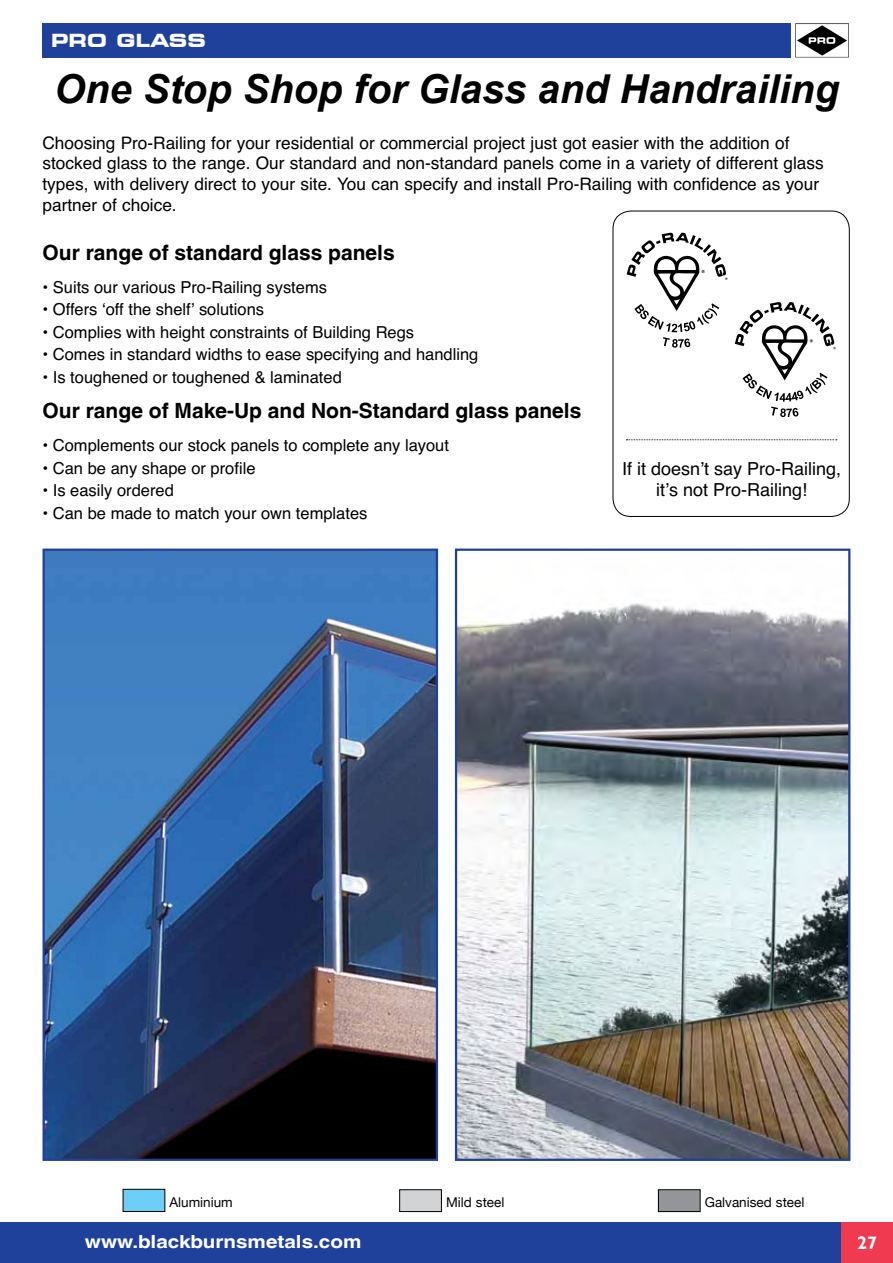
<style>
.page{position:relative;width:893px;height:1263px;background:#fff}
.page>*{position:absolute;margin:0;border:0;box-sizing:border-box;transform-origin:0 0}
.t1{font:italic 700 39.9px "Arial";color:#000}
.t2{font:700 21px "Helvetica LT";color:#000}
.t3{font:18px/21.6px "Helvetica";color:#000;text-align:center}
.t4{font:700 18px "Helvetica LT";color:#fff;scale:1.15 1}
.t5{font:700 expanded 18px "Square 721 BT";color:#fff}
.t6{font:700 18px "Gill Sans";color:#fff}
.t7{font:17.25px/20.7px "Helvetica";color:#000}
.t8{font:16.5px "Helvetica";color:#000}
.t9{font:13.5px "Helvetica Neue";color:#000}
</style>
<div class="page">
<div style="left:0;top:1222px;width:893px;height:41px;background:#20419b"></div>
<div style="left:400px;top:1190px;width:41px;height:21px;background:#d1d3d4"></div>
<div style="left:399px;top:1189px;width:43px;height:23px;border:1px solid #000"></div>
<div style="left:658px;top:1190px;width:42px;height:21px;background:#939598"></div>
<div style="left:658px;top:1189px;width:42px;height:23px;border:1px solid #000"></div>
<div style="left:123px;top:1189px;width:42px;height:22px;background:#6dcff6"></div>
<div style="left:123px;top:1189px;width:42px;height:23px;border:1px solid #000"></div>
<div style="left:841px;top:1222px;width:52px;height:41px;background:#ef3a4f"></div>
<div style="left:43px;top:23px;width:748px;height:34px;background:#20419b"></div>
<svg style="left:795px;top:23px;width:54px;height:34px"></svg>
<img style="left:46px;top:552px;width:389px;height:606px">
<div style="left:43px;top:549px;width:395px;height:612px;border:2px solid #20419b"></div>
<img style="left:458px;top:603px;width:389px;height:555px">
<div style="left:455px;top:549px;width:395px;height:612px;border:2px solid #20419b"></div>
<svg style="left:735px;top:302px;width:101px;height:115px"></svg>
<svg style="left:627px;top:233px;width:100px;height:115px"></svg>
<div style="left:613px;top:211px;width:237px;height:306px;border:1px solid #000;border-radius:18px"></div>
<svg style="left:626px;top:439px;width:211px;height:1px"></svg>
<p class="t5" style="left:51px;top:30px;width:156px">PRO GLASS</p>
<h1 class="t1" style="left:54px;top:63px;width:787px">One Stop Shop for Glass and Handrailing</h1>
<p class="t7" style="left:43px;top:133px;width:783px">Choosing Pro-Railing for your residential or commercial project just got easier with the addition of stocked glass to the range. Our standard and non-standard panels come in a variety of different glass types, with delivery direct to your site. You can specify and install Pro-Railing with confidence as your partner of choice.</p>
<p class="t2" style="left:43px;top:239px;width:354px">Our range of standard glass panels</p>
<p class="t8" style="left:43px;top:274px;width:286px">• Suits our various Pro-Railing systems</p>
<p class="t8" style="left:43px;top:297px;width:223px">• Offers ‘off the shelf’ solutions</p>
<p class="t8" style="left:43px;top:319px;width:373px">• Complies with height constraints of Building Regs</p>
<p class="t8" style="left:43px;top:342px;width:437px">• Comes in standard widths to ease specifying and handling</p>
<p class="t8" style="left:43px;top:364px;width:301px">• Is toughened or toughened &amp; laminated</p>
<p class="t2" style="left:43px;top:398px;width:540px">Our range of Make-Up and Non-Standard glass panels</p>
<p class="t8" style="left:43px;top:433px;width:408px">• Complements our stock panels to complete any layout</p>
<p class="t8" style="left:43px;top:455px;width:215px">• Can be any shape or profile</p>
<p class="t8" style="left:43px;top:478px;width:133px">• Is easily ordered</p>
<p class="t8" style="left:43px;top:500px;width:326px">• Can be made to match your own templates</p>
<p class="t3" style="left:622px;top:458px;width:221px">If it doesn’t say Pro-Railing, it’s not Pro-Railing!</p>
<p class="t9" style="left:169px;top:1194px;width:65px">Aluminium</p>
<p class="t9" style="left:446px;top:1194px;width:60px">Mild steel</p>
<p class="t9" style="left:705px;top:1194px;width:101px">Galvanised steel</p>
<p class="t4" style="left:85px;top:1230px;width:242px">www.blackburnsmetals.com</p>
<p class="t6" style="left:857px;top:1232px;width:21px">27</p>
</div>
